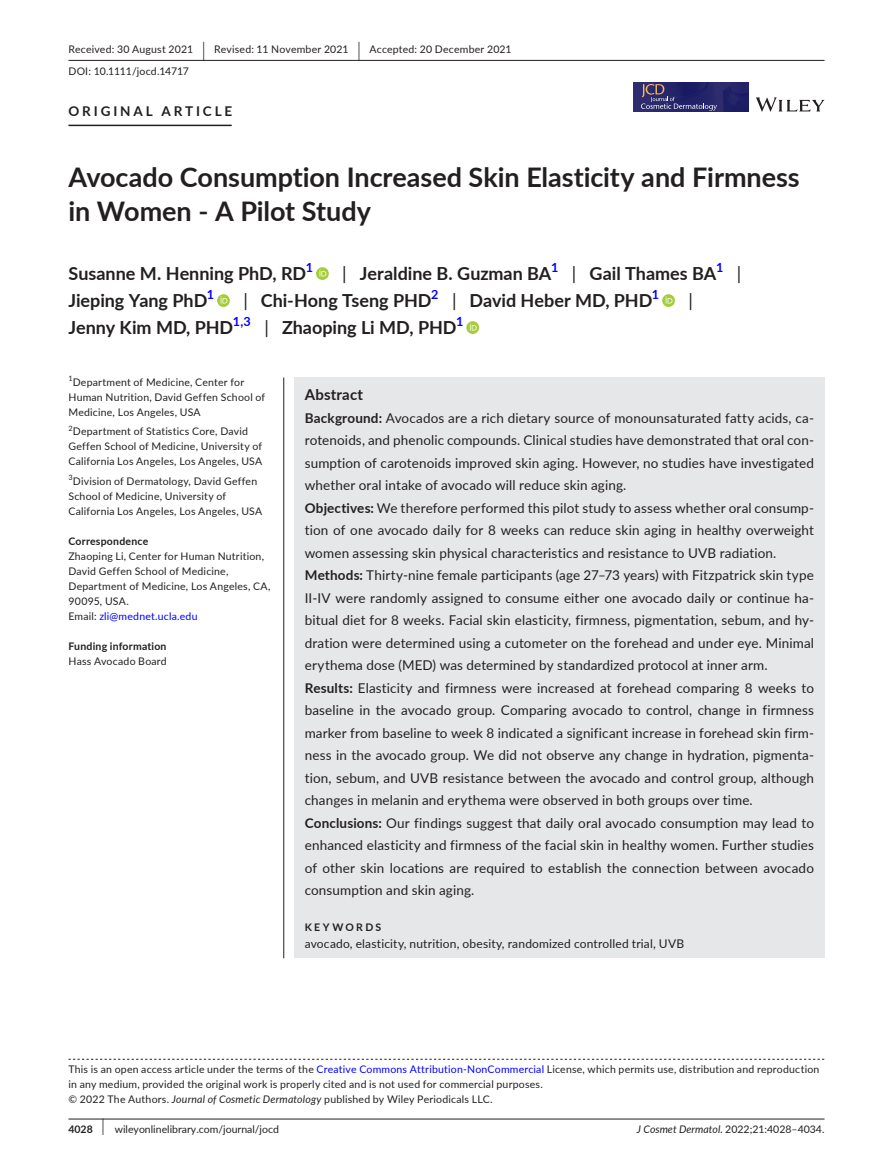
<style>
.page{position:relative;width:893px;height:1174px;background:#fff}
.page>*{position:absolute;margin:0;border:0;box-sizing:border-box;transform-origin:0 0}
.t1{font:700 27px/34.5px "Lato";letter-spacing:-.005em;color:#231f20}
.t2{font:700 18px "Lato";color:#231f20}
.t3{font:18px "Lato";color:#231f20}
.t4{font:700 15px "Lato";letter-spacing:.015em;color:#231f20}
.t5{font:13.5px/22.5px "Lato";letter-spacing:.01em;color:#231f20}
.t6{font:700 13.5px "Lato";letter-spacing:.215em;color:#231f20}
.t7{font:700 12.6px "Lato";color:#00f}
.t8{font:12px "Lato";letter-spacing:.015em;color:#231f20}
.t9{font:10.5px/15px "Lato";letter-spacing:.02em;color:#231f20}
.t10{font:10.5px "Lato";color:#231f20}
.t11{font:700 10.5px "Lato";letter-spacing:.02em;color:#231f20}
.t12{font:700 10.5px "Lato";letter-spacing:.22em;color:#231f20}
.t13{font:7.35px "Lato";color:#231f20}
.s1{font-size:19.65px}
.s2{font-weight:400}
.s3{color:#00f}
.s4{font-weight:700}
.s5{font-style:italic}
.s6{font-size:17.4px}
</style>
<div class="page">
<hr style="left:68px;top:1118px;width:756px;height:1px;background:#231f20">
<svg style="left:756px;top:97px;width:68px;height:15px"></svg>
<img style="left:633px;top:82px;width:115px;height:30px">
<svg style="left:641px;top:84px;width:76px;height:27px;background:#3c3a73"></svg>
<hr style="left:68px;top:60px;width:756px;height:1px;background:#231f20">
<hr style="left:68px;top:125px;width:164px;height:1px;background:#231f20">
<svg style="left:316px;top:267px;width:13px;height:13px"></svg>
<svg style="left:319px;top:269px;width:7px;height:7px"></svg>
<svg style="left:217px;top:294px;width:13px;height:13px"></svg>
<svg style="left:221px;top:296px;width:6px;height:7px"></svg>
<svg style="left:662px;top:294px;width:13px;height:13px"></svg>
<svg style="left:666px;top:296px;width:6px;height:7px"></svg>
<svg style="left:466px;top:321px;width:13px;height:13px"></svg>
<svg style="left:470px;top:323px;width:7px;height:7px"></svg>
<svg style="left:68px;top:1058px;width:756px;height:1px"></svg>
<div style="left:294px;top:377px;width:530px;height:581px;background:#e6e7e9"></div>
<hr style="left:283px;top:377px;width:1px;height:581px;background:#231f20">
<p class="t9" style="left:68px;top:38px;width:445px;line-height:21.8px">Received: 30 August 2021 <span class="s1">|</span> Revised: 11 November 2021 <span class="s1">|</span> Accepted: 20 December 2021<br>DOI: 10.1111/jocd.14717</p>
<p class="t6" style="left:68px;top:101px;width:165px">ORIGINAL ARTICLE</p>
<h1 class="t1" style="left:68px;top:159px;width:733px">Avocado Consumption Increased Skin Elasticity and Firmness in Women - A Pilot Study</h1>
<h2 class="t2" style="left:68px;top:260px;width:239px">Susanne M. Henning PhD, RD</h2>
<p class="t7" style="left:306px;top:258px;width:9px">1</p>
<h2 class="t2" style="left:342px;top:260px;width:211px"><span class="s2">|</span> Jeraldine B. Guzman BA</h2>
<p class="t7" style="left:551px;top:258px;width:9px">1</p>
<h2 class="t2" style="left:572px;top:260px;width:146px"><span class="s2">|</span> Gail Thames BA</h2>
<p class="t7" style="left:716px;top:258px;width:9px">1</p>
<h2 class="t3" style="left:737px;top:260px;width:6px">|</h2>
<h2 class="t2" style="left:68px;top:287px;width:140px">Jieping Yang PhD</h2>
<p class="t7" style="left:207px;top:285px;width:9px">1</p>
<h2 class="t2" style="left:243px;top:287px;width:190px"><span class="s2">|</span> Chi-Hong Tseng PHD</h2>
<p class="t7" style="left:431px;top:285px;width:9px">2</p>
<h2 class="t2" style="left:452px;top:287px;width:202px"><span class="s2">|</span> David Heber MD, PHD</h2>
<p class="t7" style="left:652px;top:285px;width:9px">1</p>
<h2 class="t3" style="left:688px;top:287px;width:6px">|</h2>
<h2 class="t2" style="left:68px;top:314px;width:166px">Jenny Kim MD, PHD</h2>
<p class="t7" style="left:233px;top:312px;width:20px">1,3</p>
<h2 class="t2" style="left:264px;top:314px;width:194px"><span class="s2">|</span> Zhaoping Li MD, PHD</h2>
<p class="t7" style="left:456px;top:312px;width:9px">1</p>
<p class="t13" style="left:68px;top:373px;width:6px">1</p>
<p class="t9" style="left:68px;top:374px;width:198px;text-indent:4px">Department of Medicine, Center for<br>Human Nutrition, David Geffen School of<br>Medicine, Los Angeles, USA</p>
<p class="t9" style="left:68px;top:424px;width:195px"><sup>2</sup>Department of Statistics Core, David<br>Geffen School of Medicine, University of<br>California Los Angeles, Los Angeles, USA</p>
<p class="t9" style="left:68px;top:473px;width:195px"><sup>3</sup>Division of Dermatology, David Geffen<br>School of Medicine, University of<br>California Los Angeles, Los Angeles, USA</p>
<p class="t11" style="left:68px;top:533px;width:81px">Correspondence</p>
<p class="t9" style="left:68px;top:548px;width:204px">Zhaoping Li, Center for Human Nutrition,<br>David Geffen School of Medicine,<br>Department of Medicine, Los Angeles, CA,<br>90095, USA.<br>Email: <span class="s3">zli@mednet.ucla.edu</span></p>
<p class="t11" style="left:68px;top:638px;width:100px">Funding information</p>
<p class="t9" style="left:68px;top:653px;width:100px">Hass Avocado Board</p>
<p class="t4" style="left:305px;top:383px;width:60px">Abstract</p>
<p class="t5" style="left:305px;top:406px;width:511px"><span class="s4">Background:</span> Avocados are a rich dietary source of monounsaturated fatty acids, ca&shy;rotenoids, and phenolic compounds. Clinical studies have demonstrated that oral con&shy;sumption of carotenoids improved skin aging. However, no studies have investigated whether oral intake of avocado will reduce skin aging.<br><span class="s4">Objectives:</span> We therefore performed this pilot study to assess whether oral consump&shy;tion of one avocado daily for 8 weeks can reduce skin aging in healthy overweight women assessing skin physical characteristics and resistance to UVB radiation.<br><span class="s4">Methods:</span> Thirty-nine female participants (age 27–73 years) with Fitzpatrick skin type II-IV were randomly assigned to consume either one avocado daily or continue ha&shy;bitual diet for 8 weeks. Facial skin elasticity, firmness, pigmentation, sebum, and hy&shy;dration were determined using a cutometer on the forehead and under eye. Minimal erythema dose (MED) was determined by standardized protocol at inner arm.<br><span class="s4">Results:</span> Elasticity and firmness were increased at forehead comparing 8 weeks to baseline in the avocado group. Comparing avocado to control, change in firmness marker from baseline to week 8 indicated a significant increase in forehead skin firm&shy;ness in the avocado group. We did not observe any change in hydration, pigmenta&shy;tion, sebum, and UVB resistance between the avocado and control group, although changes in melanin and erythema were observed in both groups over time.<br><span class="s4">Conclusions:</span> Our findings suggest that daily oral avocado consumption may lead to enhanced elasticity and firmness of the facial skin in healthy women. Further studies of other skin locations are required to establish the connection between avocado consumption and skin aging.</p>
<p class="t12" style="left:305px;top:919px;width:78px">KEYWORDS</p>
<p class="t8" style="left:305px;top:934px;width:381px">avocado, elasticity, nutrition, obesity, randomized controlled trial, UVB</p>
<p class="t9" style="left:68px;top:1061px;width:752px">This is an open access article under the terms of the <span class="s3">Creative Commons Attribution-NonCommercial</span> License, which permits use, distribution and reproduction in any medium, provided the original work is properly cited and is not used for commercial purposes.<br>© 2022 The Authors. <span class="s5">Journal of Cosmetic Dermatology</span> published by Wiley Periodicals LLC.</p>
<p class="t10" style="left:68px;top:1121px;width:212px"><span class="s4">4028</span> <span class="s6">|</span> wileyonlinelibrary.com/journal/jocd</p>
<p class="t10" style="left:637px;top:1121px;width:189px"><span class="s5">J Cosmet Dermatol.</span> 2022;21:4028–4034.</p>
</div>
